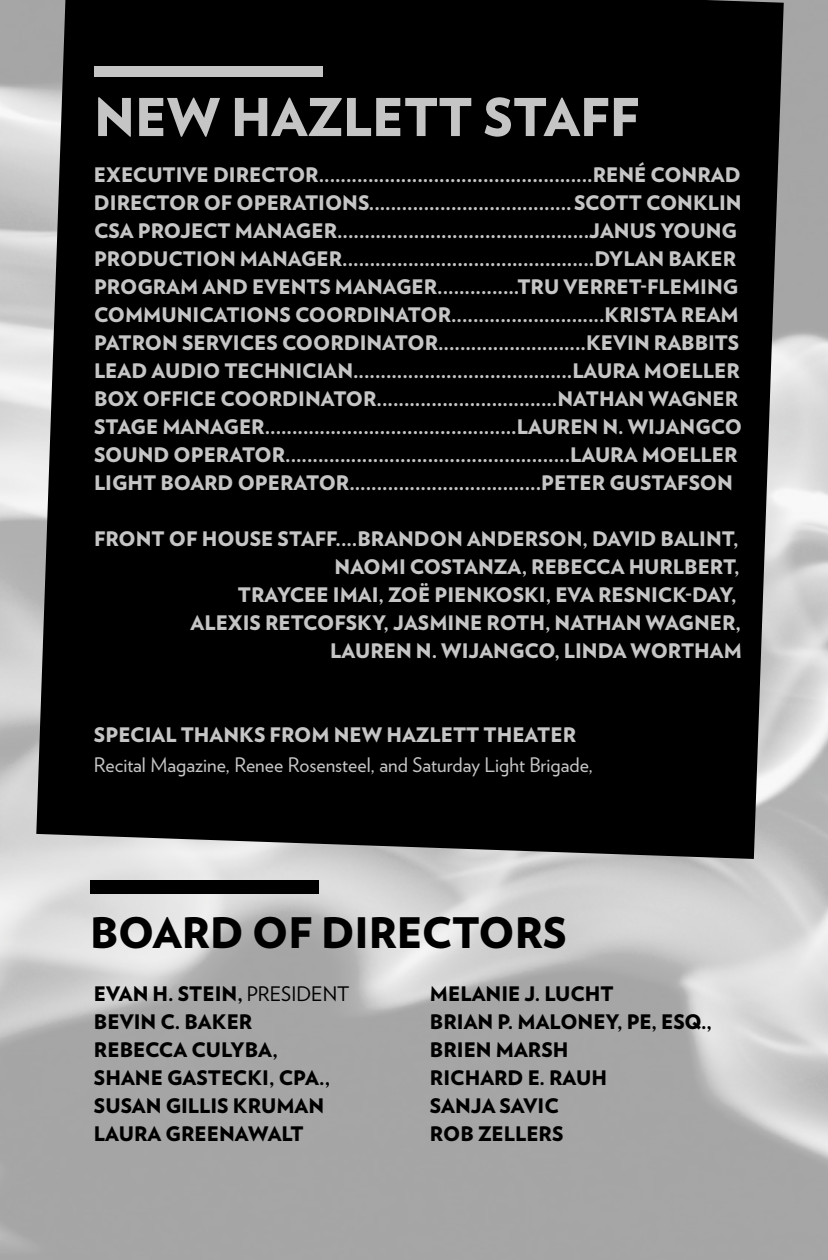
<style>
.page{position:relative;width:828px;height:1260px;background:#fff}
.page>*{position:absolute;margin:0;border:0;box-sizing:border-box;transform-origin:0 0}
.t1{font:900 52px "Verlag";color:#c6c5c5}
.t2{font:900 42px "Verlag";color:#000}
.t3{font:900 20px "Verlag";color:#c6c5c5}
.t4{font:900 20px "Verlag";color:#000}
.t5{font:20px "Verlag";color:#c6c5c5}
.s1{font-weight:400}
</style>
<div class="page">
<img style="left:0;top:0;width:828px;height:1260px">
<div style="left:36px;top:0;width:748px;height:859px;background:#000"></div>
<div style="left:90px;top:881px;width:229px;height:13px;background:#000"></div>
<div style="left:94px;top:66px;width:229px;height:10px;background:#c6c5c5"></div>
<p class="t1" style="left:94px;top:74px;width:547px">NEW HAZLETT STAFF</p>
<p class="t3" style="left:94px;top:158px;width:648px">EXECUTIVE DIRECTOR..................................................RENÉ CONRAD</p>
<p class="t3" style="left:94px;top:186px;width:649px">DIRECTOR OF OPERATIONS.....................................SCOTT CONKLIN</p>
<p class="t3" style="left:94px;top:214px;width:644px">CSA PROJECT MANAGER..............................................JANUS YOUNG</p>
<p class="t3" style="left:94px;top:242px;width:644px">PRODUCTION MANAGER..............................................DYLAN BAKER</p>
<p class="t3" style="left:94px;top:270px;width:646px">PROGRAM AND EVENTS MANAGER...............TRU VERRET-FLEMING</p>
<p class="t3" style="left:94px;top:298px;width:646px">COMMUNICATIONS COORDINATOR............................KRISTA REAM</p>
<p class="t3" style="left:94px;top:326px;width:647px">PATRON SERVICES COORDINATOR...........................KEVIN RABBITS</p>
<p class="t3" style="left:94px;top:354px;width:647px">LEAD AUDIO TECHNICIAN........................................LAURA MOELLER</p>
<p class="t3" style="left:94px;top:382px;width:646px">BOX OFFICE COORDINATOR.................................NATHAN WAGNER</p>
<p class="t3" style="left:94px;top:410px;width:650px">STAGE MANAGER..............................................LAUREN N. WIJANGCO</p>
<p class="t3" style="left:94px;top:438px;width:645px">SOUND OPERATOR....................................................LAURA MOELLER</p>
<p class="t3" style="left:94px;top:466px;width:640px">LIGHT BOARD OPERATOR...................................PETER GUSTAFSON</p>
<p class="t3" style="left:94px;top:522px;width:646px">FRONT OF HOUSE STAFF....BRANDON ANDERSON, DAVID BALINT,</p>
<p class="t3" style="left:335px;top:550px;width:407px">NAOMI COSTANZA, REBECCA HURLBERT,</p>
<p class="t3" style="left:238px;top:578px;width:500px">TRAYCEE IMAI, ZOË PIENKOSKI, EVA RESNICK-DAY,</p>
<p class="t3" style="left:191px;top:606px;width:552px">ALEXIS RETCOFSKY, JASMINE ROTH, NATHAN WAGNER,</p>
<p class="t3" style="left:330px;top:634px;width:413px">LAUREN N. WIJANGCO, LINDA WORTHAM</p>
<p class="t3" style="left:94px;top:718px;width:484px">SPECIAL THANKS FROM NEW HAZLETT THEATER</p>
<p class="t5" style="left:94px;top:750px;width:500px">Recital Magazine, Renee Rosensteel, and Saturday Light Brigade,</p>
<p class="t2" style="left:90px;top:898px;width:478px">BOARD OF DIRECTORS</p>
<p class="t4" style="left:94px;top:978px;width:257px">EVAN H. STEIN, <span class="s1">PRESIDENT</span></p>
<p class="t4" style="left:94px;top:1006px;width:160px">BEVIN C. BAKER</p>
<p class="t4" style="left:94px;top:1034px;width:185px">REBECCA CULYBA,</p>
<p class="t4" style="left:94px;top:1062px;width:238px">SHANE GASTECKI, CPA.,</p>
<p class="t4" style="left:94px;top:1090px;width:232px">SUSAN GILLIS KRUMAN</p>
<p class="t4" style="left:94px;top:1118px;width:211px">LAURA GREENAWALT</p>
<p class="t4" style="left:430px;top:978px;width:185px">MELANIE J. LUCHT</p>
<p class="t4" style="left:430px;top:1006px;width:284px">BRIAN P. MALONEY, PE, ESQ.,</p>
<p class="t4" style="left:430px;top:1034px;width:140px">BRIEN MARSH</p>
<p class="t4" style="left:430px;top:1062px;width:179px">RICHARD E. RAUH</p>
<p class="t4" style="left:430px;top:1090px;width:130px">SANJA SAVIC</p>
<p class="t4" style="left:430px;top:1118px;width:135px">ROB ZELLERS</p>
</div>
